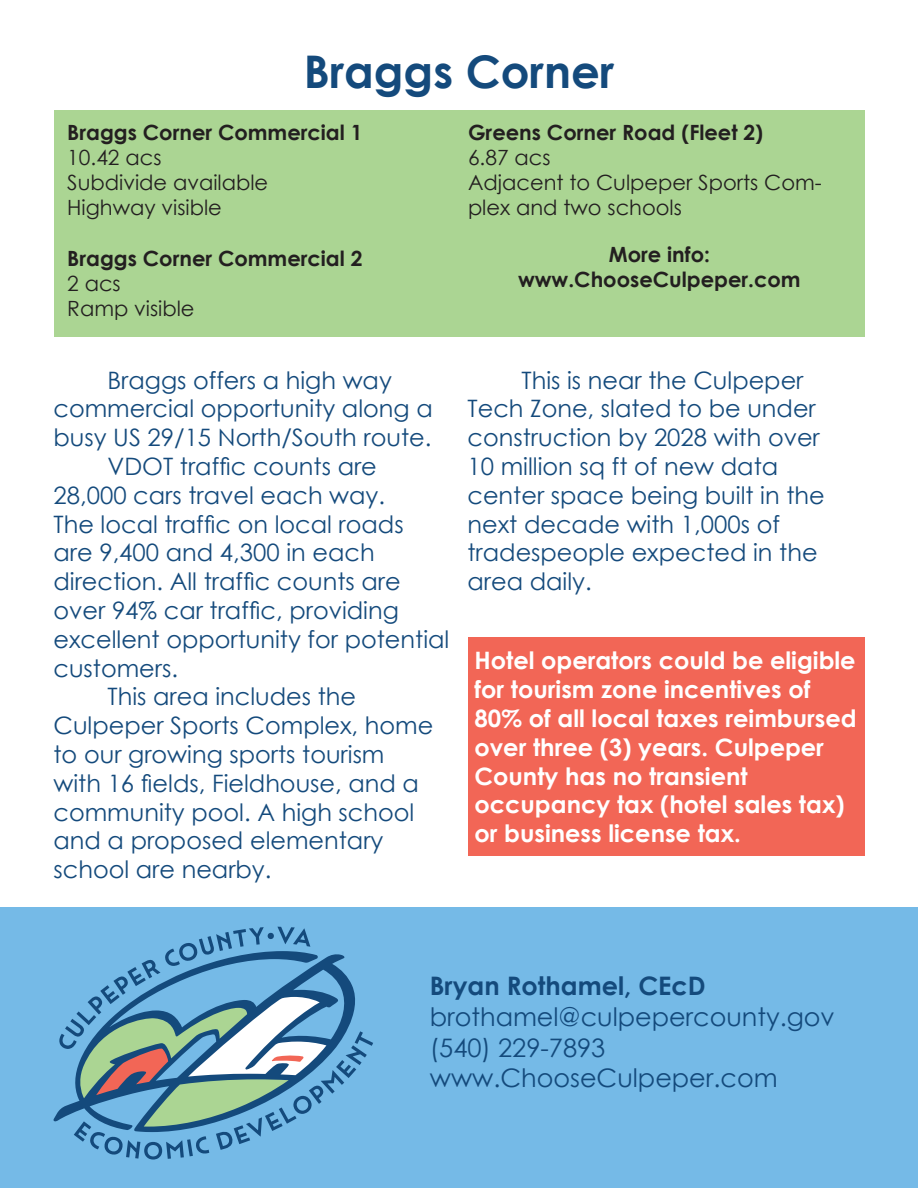
<style>
.page{position:relative;width:918px;height:1188px;background:#fff}
.page>*{position:absolute;margin:0;border:0;box-sizing:border-box;transform-origin:0 0}
.t1{font:700 45px "Century Gothic";color:#144a7c}
.t2{font:25.5px "Century Gothic";color:#144a7c}
.t3{font:700 25.5px "Century Gothic";color:#144a7c}
.t4{font:24px/28.8px "Century Gothic";color:#144a7c}
.t5{font:700 24px/28.8px "Century Gothic";color:#fff}
.t6{font:21px/25.2px "Century Gothic";color:#231f20}
.t7{font:700 21px "Century Gothic";color:#231f20}
</style>
<div class="page">
<div style="left:0;top:907px;width:918px;height:281px;background:#75bae7"></div>
<svg style="left:59px;top:927px;width:314px;height:233px"></svg>
<div style="left:54px;top:110px;width:810px;height:227px;background:#abd593"></div>
<div style="left:468px;top:638px;width:396px;height:218px;background:#f26656"></div>
<p class="t1" style="left:304px;top:37px;width:312px">Braggs Corner</p>
<p class="t7" style="left:67px;top:116px;width:297px">Braggs Corner Commercial 1</p>
<p class="t6" style="left:67px;top:144px;width:96px">10.42 acs</p>
<p class="t6" style="left:67px;top:170px;width:203px">Subdivide available</p>
<p class="t6" style="left:67px;top:195px;width:156px">Highway visible</p>
<p class="t7" style="left:67px;top:242px;width:297px">Braggs Corner Commercial 2</p>
<p class="t6" style="left:67px;top:270px;width:55px">2 acs</p>
<p class="t6" style="left:67px;top:296px;width:129px">Ramp visible</p>
<p class="t7" style="left:468px;top:116px;width:297px">Greens Corner Road (Fleet 2)</p>
<p class="t6" style="left:468px;top:144px;width:84px">6.87 acs</p>
<p class="t6" style="left:468px;top:170px;width:355px">Adjacent to Culpeper Sports Com&shy;plex and two schools</p>
<p class="t7" style="left:609px;top:239px;width:103px">More info:</p>
<p class="t7" style="left:518px;top:264px;width:284px">www.ChooseCulpeper.com</p>
<p class="t4" style="left:54px;top:365px;width:381px;text-align:center">Braggs offers a high way commercial opportunity along a busy US 29/15 North/South route.</p>
<p class="t4" style="left:54px;top:452px;width:397px;text-indent:54px">VDOT traffic counts are<br>28,000 cars travel each way.<br>The local traffic on local roads<br>are 9,400 and 4,300 in each direction. All traffic counts are over 94% car traffic, providing excellent opportunity for potential customers.</p>
<p class="t4" style="left:54px;top:682px;width:381px;text-indent:54px">This area includes the<br>Culpeper Sports Complex, home to our growing sports tourism with 16 fields, Fieldhouse, and a community pool. A high school and a proposed elementary school are nearby.</p>
<p class="t4" style="left:468px;top:365px;width:359px;text-indent:54px">This is near the Culpeper<br>Tech Zone, slated to be under construction by 2028 with over<br>10 million sq ft of new data center space being built in the next decade with 1,000s of tradespeople expected in the area daily.</p>
<p class="t5" style="left:475px;top:645px;width:384px">Hotel operators could be eligible for tourism zone incentives of<br>80% of all local taxes reimbursed over three (3) years. Culpeper<br>County has no transient occupancy tax (hotel sales tax) or business license tax.</p>
<p class="t3" style="left:430px;top:967px;width:277px">Bryan Rothamel, CEcD</p>
<p class="t2" style="left:430px;top:999px;width:406px">brothamel@culpepercounty.gov</p>
<p class="t2" style="left:430px;top:1030px;width:177px">(540) 229-7893</p>
<p class="t2" style="left:430px;top:1060px;width:349px">www.ChooseCulpeper.com</p>
</div>
